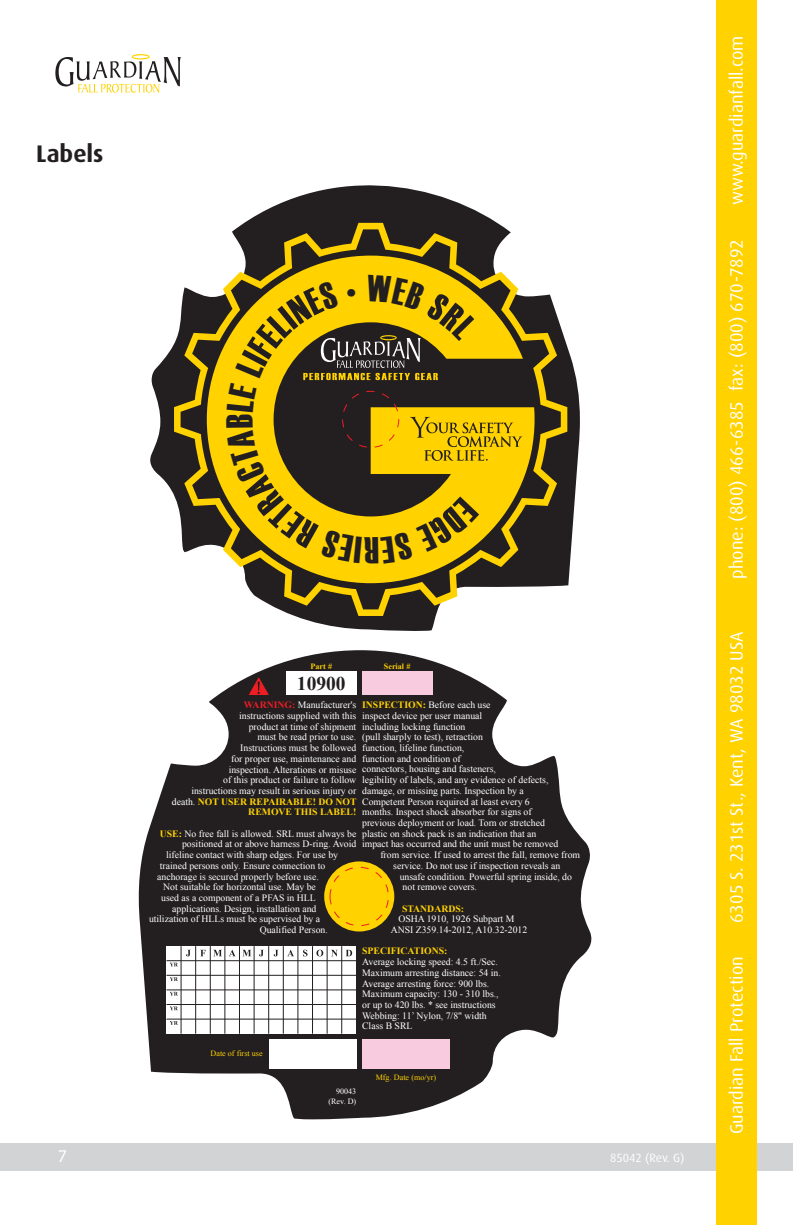
<style>
.page{position:relative;width:793px;height:1225px;background:#fff}
.page>*{position:absolute;margin:0;border:0;box-sizing:border-box;transform-origin:0 0}
.t1{font:700 24px "Dax";color:#231f20}
.t2{font:700 19.4px "Times New Roman";color:#231f20}
.t3{font:18px "Dax";color:#fff}
.t4{font:18px "Myriad Pro";color:#fff}
.t5{font:12px "Dax";color:#fff}
.t6{font:9.8px/10.6px "Times New Roman";color:#fff;text-align:right}
.t7{font:700 9.8px "Times New Roman";color:#ffd200}
.t8{font:8.2px "Times New Roman";color:#ffd200}
.t9{font:8.2px/10.6px "Times New Roman";color:#fff;text-align:right}
.t10{font:700 8.2px "Times New Roman";color:#ffd200}
.s1{font-weight:700;color:#ffd200}
.s2{font-weight:700;color:#ed1d24}
</style>
<div class="page">
<div style="left:0;top:1143px;width:792px;height:27px;background:#d1d3d4"></div>
<div style="left:715px;top:0;width:41px;height:1224px;background:#ffd200"></div>
<svg style="left:150px;top:185px;width:429px;height:446px"></svg>
<svg style="left:174px;top:223px;width:393px;height:392px"></svg>
<svg style="left:180px;top:229px;width:380px;height:380px;fill:#231f20"></svg>
<svg style="left:207px;top:255px;width:327px;height:328px;background:#958234"></svg>
<svg style="left:55px;top:54px;width:126px;height:39px"></svg>
<svg style="left:138px;top:650px;width:454px;height:468px;fill:#231f20"></svg>
<div style="left:324px;top:861px;width:70px;height:70px;background:#ffd200;border-radius:50%"></div>
<div style="left:329px;top:866px;width:59px;height:59px;border:1px dashed #ed1d24;border-radius:50%"></div>
<svg style="left:248px;top:677px;width:20px;height:17px"></svg>
<div style="left:286px;top:671px;width:70px;height:23px;background:#fff"></div>
<div style="left:362px;top:671px;width:70px;height:23px;background:#f9cbdf"></div>
<div style="left:362px;top:1039px;width:87px;height:29px;background:#f9cbdf"></div>
<div style="left:166px;top:945px;width:190px;height:88px;background:#fff"></div>
<hr style="left:181px;top:945px;width:1px;height:88px;background:#231f20">
<hr style="left:195px;top:945px;width:1px;height:88px;background:#231f20">
<hr style="left:210px;top:945px;width:1px;height:88px;background:#231f20">
<hr style="left:224px;top:945px;width:1px;height:88px;background:#231f20">
<hr style="left:239px;top:945px;width:1px;height:88px;background:#231f20">
<hr style="left:253px;top:945px;width:1px;height:88px;background:#231f20">
<hr style="left:268px;top:945px;width:1px;height:88px;background:#231f20">
<hr style="left:166px;top:1018px;width:190px;height:1px;background:#231f20">
<hr style="left:166px;top:1003px;width:190px;height:1px;background:#231f20">
<hr style="left:166px;top:989px;width:190px;height:1px;background:#231f20">
<hr style="left:166px;top:974px;width:190px;height:1px;background:#231f20">
<hr style="left:166px;top:960px;width:190px;height:1px;background:#231f20">
<hr style="left:283px;top:945px;width:1px;height:88px;background:#231f20">
<hr style="left:297px;top:945px;width:1px;height:88px;background:#231f20">
<hr style="left:312px;top:945px;width:1px;height:88px;background:#231f20">
<hr style="left:326px;top:945px;width:1px;height:88px;background:#231f20">
<hr style="left:341px;top:945px;width:1px;height:88px;background:#231f20">
<svg style="left:186px;top:949px;width:5px;height:7px"></svg>
<svg style="left:200px;top:949px;width:5px;height:7px"></svg>
<svg style="left:213px;top:949px;width:9px;height:7px"></svg>
<svg style="left:287px;top:949px;width:7px;height:7px"></svg>
<svg style="left:229px;top:949px;width:6px;height:7px"></svg>
<svg style="left:273px;top:949px;width:5px;height:7px"></svg>
<svg style="left:242px;top:949px;width:9px;height:7px"></svg>
<svg style="left:259px;top:949px;width:4px;height:7px"></svg>
<svg style="left:303px;top:949px;width:4px;height:7px"></svg>
<svg style="left:316px;top:949px;width:7px;height:7px"></svg>
<svg style="left:331px;top:949px;width:6px;height:7px"></svg>
<svg style="left:345px;top:949px;width:7px;height:7px"></svg>
<svg style="left:170px;top:962px;width:8px;height:4px"></svg>
<svg style="left:170px;top:977px;width:8px;height:3px"></svg>
<svg style="left:170px;top:991px;width:8px;height:4px"></svg>
<svg style="left:170px;top:1006px;width:8px;height:3px"></svg>
<svg style="left:170px;top:1021px;width:8px;height:3px"></svg>
<div style="left:268px;top:1039px;width:88px;height:29px;background:#fff"></div>
<svg style="left:226px;top:275px;width:296px;height:288px;background:#af910e"></svg>
<h1 class="t1" style="left:36px;top:140px;width:69px">Labels</h1>
<p class="t10" style="left:310px;top:660px;width:23px">Part #</p>
<p class="t10" style="left:383px;top:660px;width:28px">Serial #</p>
<h2 class="t2" style="left:297px;top:670px;width:50px">10900</h2>
<p class="t6" style="left:362px;top:699px;width:130px"><span class="s1">INSPECTION:</span> Before each use</p>
<p class="t6" style="left:362px;top:710px;width:121px">inspect device per user manual</p>
<p class="t6" style="left:362px;top:720px;width:105px">including locking function</p>
<p class="t6" style="left:362px;top:731px;width:122px">(pull sharply to test), retraction</p>
<p class="t6" style="left:362px;top:742px;width:104px">function, lifeline function,</p>
<p class="t6" style="left:362px;top:752px;width:100px">function and condition of</p>
<p class="t6" style="left:362px;top:763px;width:135px">connectors, housing and fasteners,</p>
<p class="t6" style="left:362px;top:774px;width:188px">legibility of labels, and any evidence of defects,</p>
<p class="t6" style="left:362px;top:785px;width:163px">damage, or missing parts. Inspection by a</p>
<p class="t6" style="left:362px;top:795px;width:169px">Competent Person required at least every 6</p>
<p class="t6" style="left:362px;top:806px;width:171px">months. Inspect shock absorber for signs of</p>
<p class="t6" style="left:362px;top:817px;width:184px">previous deployment or load. Torn or stretched</p>
<p class="t6" style="left:362px;top:827px;width:175px">plastic on shock pack is an indication that an</p>
<p class="t6" style="left:362px;top:838px;width:198px">impact has occurred and the unit must be removed</p>
<p class="t6" style="left:380px;top:849px;width:201px">from service. If used to arrest the fall, remove from</p>
<p class="t6" style="left:393px;top:859px;width:168px">service. Do not use if inspection reveals an</p>
<p class="t6" style="left:399px;top:870px;width:174px">unsafe condition. Powerful spring inside, do</p>
<p class="t6" style="left:402px;top:881px;width:76px">not remove covers.</p>
<p class="t7" style="left:402px;top:901px;width:63px">STANDARDS:</p>
<p class="t6" style="left:390px;top:913px;width:138px;text-align:center">OSHA 1910, 1926 Subpart M<br>ANSI Z359.14-2012, A10.32-2012</p>
<p class="t7" style="left:362px;top:944px;width:87px">SPECIFICATIONS:</p>
<p class="t6" style="left:362px;top:956px;width:140px;text-align:left">Average locking speed: 4.5 ft./Sec.<br>Maximum arresting distance: 54 in.<br>Average arresting force: 900 lbs.<br>Maximum capacity: 130 - 310 lbs., or up to 420 lbs. * see instructions<br>Webbing: 11’ Nylon, 7/8" width<br>Class B SRL</p>
<p class="t6" style="left:172px;top:699px;width:186px"><span class="s2">WARNING:</span> Manufacturer's<br>instructions supplied with this<br>product at time of shipment<br>must be read prior to use.<br>Instructions must be followed<br>for proper use, maintenance and<br>inspection. Alterations or misuse<br>of this product or failure to follow<br>instructions may result in serious injury or death. <span class="s1">NOT USER REPAIRABLE! DO NOT<br>REMOVE THIS LABEL!</span></p>
<p class="t6" style="left:160px;top:827px;width:198px"><span class="s1">USE:</span> No free fall is allowed. SRL must always be</p>
<p class="t6" style="left:182px;top:838px;width:176px">positioned at or above harness D-ring. Avoid</p>
<p class="t6" style="left:166px;top:849px;width:173px">lifeline contact with sharp edges. For use by</p>
<p class="t6" style="left:160px;top:859px;width:167px">trained persons only. Ensure connection to</p>
<p class="t6" style="left:157px;top:870px;width:163px">anchorage is secured properly before use.</p>
<p class="t6" style="left:163px;top:881px;width:154px">Not suitable for horizontal use. May be</p>
<p class="t6" style="left:161px;top:892px;width:156px">used as a component of a PFAS in HLL</p>
<p class="t6" style="left:172px;top:902px;width:145px">applications. Design, installation and</p>
<p class="t6" style="left:149px;top:913px;width:172px">utilization of HLLs must be supervised by a</p>
<p class="t6" style="left:259px;top:924px;width:70px">Qualified Person.</p>
<p class="t8" style="left:210px;top:1047px;width:53px">Date of first use</p>
<p class="t9" style="left:328px;top:1085px;width:29px">90043 (Rev. D)</p>
<p class="t8" style="left:375px;top:1071px;width:62px">Mfg. Date (mo/yr)</p>
<h3 class="t4" style="left:58px;top:1144px;width:11px">7</h3>
<p class="t5" style="left:609px;top:1151px;width:76px">85042 (Rev. G)</p>
<h3 class="t3" style="left:726px;top:205px;width:171px;rotate:-90deg">www.guardianfall.com</h3>
<h3 class="t3" style="left:726px;top:578px;width:341px;rotate:-90deg">phone: (800) 466-6385 fax: (800) 670-7892</h3>
<h3 class="t3" style="left:726px;top:922px;width:293px;rotate:-90deg">6305 S. 231st St., Kent, WA 98032 USA</h3>
<h3 class="t3" style="left:726px;top:1134px;width:179px;rotate:-90deg">Guardian Fall Protection</h3>
</div>
